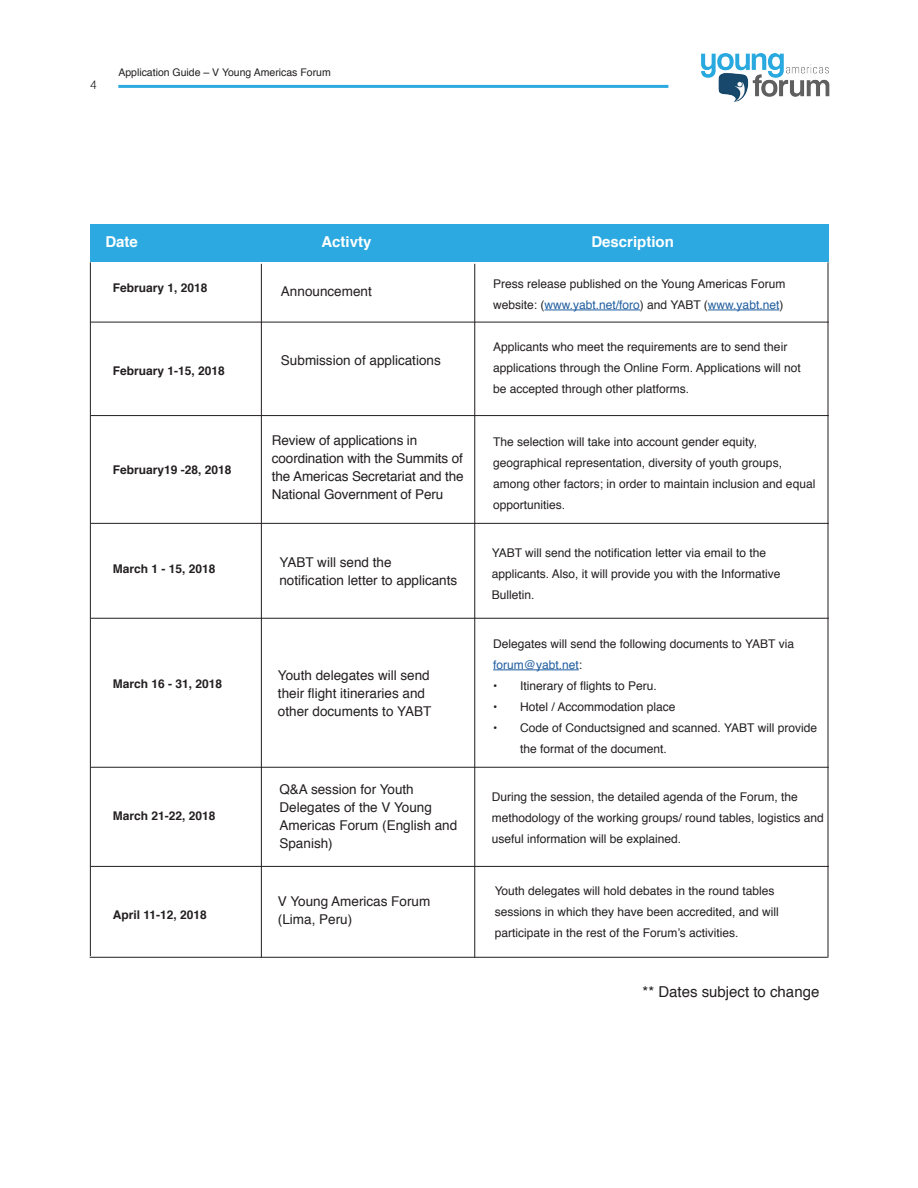
<style>
.page{position:relative;width:918px;height:1188px;background:#fff}
.page>*{position:absolute;margin:0;border:0;box-sizing:border-box;transform-origin:0 0}
.Paragraph_Style_1{font:700 15px "Helvetica";color:#fff}
.Paragraph_Style_1-2{font:15px "Helvetica";color:#231f20}
.Paragraph_Style_1-3{font:13.5px/18px "Helvetica";color:#231f20}
.Paragraph_Style_1-4{font:12px/21px "Helvetica";color:#231f20}
.Paragraph_Style_1-5{font:700 12px "Helvetica";color:#231f20}
.t1{font:300 12px "Helvetica";color:#231f20}
.t2{font:10.5px "Helvetica";color:#231f20}
.s1{color:#215e9f}
</style>
<div class="page">
<hr style="left:118px;top:85px;width:550px;height:3px;background:#2ca9e0">
<img style="left:701px;top:53px;width:129px;height:49px">
<div style="left:90px;top:225px;width:738px;height:37px;background:#2ca9e0"></div>
<hr style="left:91px;top:322px;width:738px;height:1px;background:#231f20">
<hr style="left:91px;top:415px;width:738px;height:1px;background:#231f20">
<hr style="left:91px;top:523px;width:738px;height:1px;background:#231f20">
<hr style="left:91px;top:618px;width:738px;height:1px;background:#231f20">
<hr style="left:90px;top:957px;width:738px;height:1px;background:#231f20">
<hr style="left:91px;top:767px;width:738px;height:1px;background:#231f20">
<hr style="left:91px;top:866px;width:738px;height:1px;background:#231f20">
<hr style="left:261px;top:264px;width:1px;height:694px;background:#231f20">
<hr style="left:474px;top:264px;width:1px;height:694px;background:#231f20">
<hr style="left:828px;top:262px;width:1px;height:696px;background:#231f20">
<hr style="left:90px;top:262px;width:1px;height:694px;background:#231f20">
<hr style="left:545px;top:310px;width:95px;height:1px;background:#215e9f">
<hr style="left:708px;top:310px;width:71px;height:1px;background:#215e9f">
<hr style="left:493px;top:670px;width:86px;height:1px;background:#215e9f">
<p class="t1" style="left:90px;top:75px;width:8px">4</p>
<p class="t2" style="left:118px;top:64px;width:214px">Application Guide – V Young Americas Forum</p>
<p class="Paragraph_Style_1" style="left:105px;top:230px;width:34px">Date</p>
<p class="Paragraph_Style_1" style="left:321px;top:230px;width:52px">Activty</p>
<p class="Paragraph_Style_1" style="left:591px;top:230px;width:84px">Description</p>
<p class="Paragraph_Style_1-5" style="left:113px;top:278px;width:96px">February 1, 2018</p>
<p class="Paragraph_Style_1-4" style="left:493px;top:274px;width:294px">Press release published on the Young Americas Forum website: (<span class="s1">www.yabt.net/foro</span>) and YABT (<span class="s1">www.yabt.net</span>)</p>
<p class="Paragraph_Style_1-4" style="left:493px;top:336px;width:309px">Applicants who meet the requirements are to send their applications through the Online Form. Applications will not be accepted through other platforms.</p>
<p class="Paragraph_Style_1-3" style="left:281px;top:283px;width:92px">Announcement</p>
<p class="Paragraph_Style_1-3" style="left:281px;top:352px;width:161px">Submission of applications</p>
<p class="Paragraph_Style_1-5" style="left:113px;top:361px;width:114px">February 1-15, 2018</p>
<p class="Paragraph_Style_1-5" style="left:113px;top:460px;width:120px">February19 -28, 2018</p>
<p class="Paragraph_Style_1-5" style="left:113px;top:559px;width:104px">March 1 - 15, 2018</p>
<p class="Paragraph_Style_1-5" style="left:113px;top:674px;width:111px">March 16 - 31, 2018</p>
<p class="Paragraph_Style_1-5" style="left:113px;top:806px;width:104px">March 21-22, 2018</p>
<p class="Paragraph_Style_1-5" style="left:113px;top:905px;width:96px">April 11-12, 2018</p>
<p class="Paragraph_Style_1-3" style="left:272px;top:432px;width:193px">Review of applications in coordination with the Summits of the Americas Secretariat and the<br>National Government of Peru</p>
<p class="Paragraph_Style_1-3" style="left:279px;top:554px;width:114px">YABT will send the</p>
<p class="Paragraph_Style_1-3" style="left:279px;top:572px;width:179px">notification letter to applicants</p>
<p class="Paragraph_Style_1-3" style="left:278px;top:666px;width:155px">Youth delegates will send their flight itineraries and other documents to YABT</p>
<p class="Paragraph_Style_1-3" style="left:279px;top:781px;width:179px">Q&amp;A session for Youth<br>Delegates of the V Young<br>Americas Forum (English and<br>Spanish)</p>
<p class="Paragraph_Style_1-3" style="left:278px;top:893px;width:154px">V Young Americas Forum</p>
<p class="Paragraph_Style_1-3" style="left:278px;top:911px;width:76px">(Lima, Peru)</p>
<p class="Paragraph_Style_1-4" style="left:493px;top:431px;width:324px">The selection will take into account gender equity, geographical representation, diversity of youth groups, among other factors; in order to maintain inclusion and equal opportunities.</p>
<p class="Paragraph_Style_1-4" style="left:492px;top:543px;width:290px">YABT will send the notification letter via email to the applicants. Also, it will provide you with the Informative<br>Bulletin.</p>
<p class="Paragraph_Style_1-4" style="left:493px;top:634px;width:302px">Delegates will send the following documents to YABT via <span class="s1">forum@yabt.net</span>:</p>
<p class="Paragraph_Style_1-4" style="left:493px;top:676px;width:165px">• Itinerary of flights to Peru.</p>
<p class="Paragraph_Style_1-4" style="left:493px;top:697px;width:184px">• Hotel / Accommodation place</p>
<p class="Paragraph_Style_1-4" style="left:520px;top:718px;width:298px;text-indent:-27px">• Code of Conductsigned and scanned. YABT will provide the format of the document.</p>
<p class="Paragraph_Style_1-4" style="left:492px;top:787px;width:334px">During the session, the detailed agenda of the Forum, the methodology of the working groups/ round tables, logistics and useful information will be explained.</p>
<p class="Paragraph_Style_1-4" style="left:495px;top:880px;width:286px">Youth delegates will hold debates in the round tables sessions in which they have been accredited, and will participate in the rest of the Forum’s activities.</p>
<p class="Paragraph_Style_1-2" style="left:643px;top:980px;width:178px">** Dates subject to change</p>
</div>
